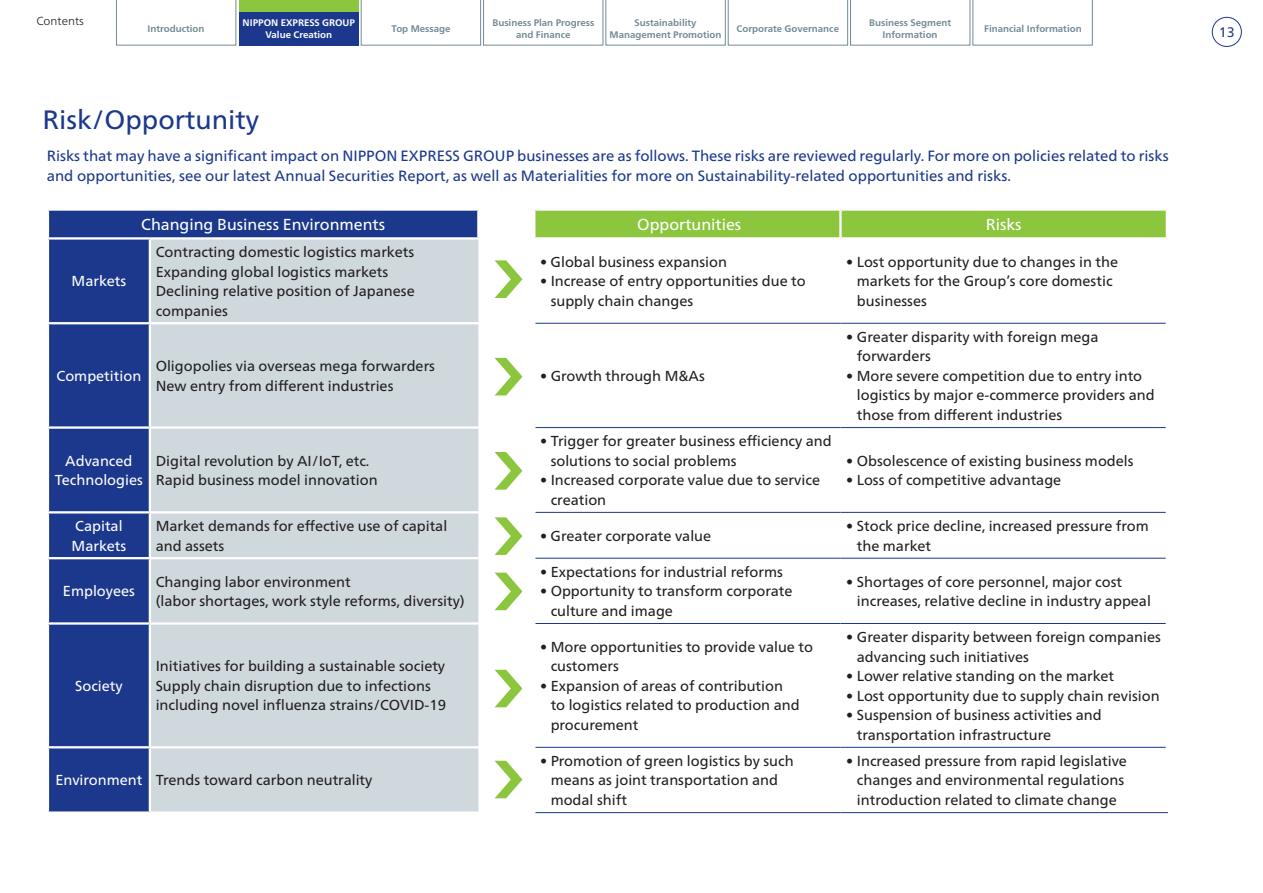
<style>
.page{position:relative;width:1263px;height:893px;background:#fff}
.page>*{position:absolute;margin:0;border:0;box-sizing:border-box;transform-origin:0 0}
.t1{font:26.55px "Frutiger Neue LT Pro";color:#1b388c}
.t2{font:15.9px "Frutiger Neue LT Pro";color:#fff}
.t3{font:14.85px/19.5px "Frutiger Neue LT Pro";color:#1b388c}
.t4{font:14.4px/19.5px "Frutiger Neue LT Pro";color:#231f20}
.t5{font:14.4px/19.5px "Frutiger Neue LT Pro";color:#fff;text-align:center}
.t6{font:13.8px "Frutiger Neue LT Pro";color:#1b388c}
.t7{font:300 11.7px "Frutiger Neue LT Pro";color:#231f20}
.t8{font:700 9.6px/12px "Frutiger Neue LT Pro";color:#738a95;text-align:center}
.t9{font:700 9.6px/12px "Frutiger Neue LT Pro";color:#fff;text-align:center}
</style>
<div class="page">
<div style="left:49px;top:211px;width:428px;height:600px;background:#1b388c"></div>
<div style="left:535px;top:211px;width:631px;height:26px;background:#8bc63e"></div>
<div style="left:151px;top:240px;width:327px;height:571px;background:#cfd8dd"></div>
<hr style="left:839px;top:211px;width:3px;height:26px;background:#fff">
<hr style="left:47px;top:237px;width:103px;height:3px;background:#fff">
<hr style="left:150px;top:237px;width:328px;height:3px;background:#fff">
<hr style="left:149px;top:240px;width:2px;height:82px;background:#fff">
<hr style="left:47px;top:322px;width:103px;height:2px;background:#fff">
<hr style="left:150px;top:322px;width:328px;height:2px;background:#fff">
<hr style="left:149px;top:324px;width:2px;height:102px;background:#fff">
<hr style="left:47px;top:426px;width:103px;height:3px;background:#fff">
<hr style="left:150px;top:426px;width:328px;height:3px;background:#fff">
<hr style="left:149px;top:429px;width:2px;height:82px;background:#fff">
<hr style="left:47px;top:511px;width:103px;height:2px;background:#fff">
<hr style="left:150px;top:511px;width:328px;height:2px;background:#fff">
<hr style="left:149px;top:513px;width:2px;height:44px;background:#fff">
<hr style="left:47px;top:557px;width:103px;height:2px;background:#fff">
<hr style="left:150px;top:557px;width:328px;height:2px;background:#fff">
<hr style="left:149px;top:559px;width:2px;height:63px;background:#fff">
<hr style="left:47px;top:622px;width:103px;height:3px;background:#fff">
<hr style="left:150px;top:622px;width:328px;height:3px;background:#fff">
<hr style="left:149px;top:625px;width:2px;height:121px;background:#fff">
<hr style="left:47px;top:746px;width:103px;height:2px;background:#fff">
<hr style="left:150px;top:746px;width:328px;height:2px;background:#fff">
<hr style="left:149px;top:748px;width:2px;height:63px;background:#fff">
<hr style="left:535px;top:323px;width:305px;height:1px;background:#1b388c">
<hr style="left:840px;top:323px;width:326px;height:1px;background:#1b388c">
<hr style="left:535px;top:427px;width:305px;height:1px;background:#1b388c">
<hr style="left:840px;top:427px;width:326px;height:1px;background:#1b388c">
<hr style="left:535px;top:512px;width:305px;height:1px;background:#1b388c">
<hr style="left:840px;top:512px;width:326px;height:1px;background:#1b388c">
<hr style="left:535px;top:558px;width:305px;height:1px;background:#1b388c">
<hr style="left:840px;top:558px;width:326px;height:1px;background:#1b388c">
<hr style="left:535px;top:623px;width:305px;height:1px;background:#1b388c">
<hr style="left:840px;top:623px;width:326px;height:1px;background:#1b388c">
<hr style="left:535px;top:747px;width:305px;height:1px;background:#1b388c">
<hr style="left:840px;top:747px;width:326px;height:1px;background:#1b388c">
<hr style="left:535px;top:812px;width:305px;height:1px;background:#1b388c">
<hr style="left:840px;top:812px;width:328px;height:1px;background:#1b388c">
<svg style="left:495px;top:761px;width:27px;height:37px"></svg>
<svg style="left:495px;top:670px;width:27px;height:37px"></svg>
<svg style="left:495px;top:573px;width:27px;height:37px"></svg>
<svg style="left:495px;top:517px;width:27px;height:38px"></svg>
<svg style="left:495px;top:452px;width:27px;height:38px"></svg>
<svg style="left:495px;top:358px;width:27px;height:37px"></svg>
<svg style="left:495px;top:260px;width:27px;height:38px"></svg>
<div style="left:1212px;top:17px;width:30px;height:30px;border:1px solid #1b388c;border-radius:50%"></div>
<div style="left:239px;top:0;width:119px;height:45px;background:#1b388c"></div>
<div style="left:239px;top:0;width:119px;height:11px;background:#8bc63e"></div>
<svg style="left:361px;top:0;width:731px;height:45px"></svg>
<svg style="left:116px;top:0;width:120px;height:45px"></svg>
<p class="t7" style="left:36px;top:14px;width:49px">Contents</p>
<p class="t8" style="left:147px;top:23px;width:59px">Introduction</p>
<p class="t9" style="left:243px;top:16px;width:114px">NIPPON EXPRESS GROUP<br>Value Creation</p>
<p class="t8" style="left:392px;top:23px;width:60px">Top Message</p>
<p class="t8" style="left:492px;top:16px;width:103px">Business Plan Progress and Finance</p>
<p class="t8" style="left:610px;top:16px;width:113px">Sustainability<br>Management Promotion</p>
<p class="t8" style="left:737px;top:23px;width:104px">Corporate Governance</p>
<p class="t8" style="left:869px;top:16px;width:84px">Business Segment<br>Information</p>
<p class="t8" style="left:984px;top:23px;width:99px">Financial Information</p>
<p class="t1" style="left:43px;top:103px;width:218px">Risk/Opportunity</p>
<p class="t3" style="left:47px;top:146px;width:1123px">Risks that may have a significant impact on NIPPON EXPRESS GROUP businesses are as follows. These risks are reviewed regularly. For more on policies related to risks and opportunities, see our latest Annual Securities Report, as well as Materialities for more on Sustainability-related opportunities and risks.</p>
<p class="t5" style="left:72px;top:271px;width:56px">Markets</p>
<p class="t2" style="left:141px;top:214px;width:245px">Changing Business Environments</p>
<p class="t2" style="left:637px;top:214px;width:106px">Opportunities</p>
<p class="t2" style="left:986px;top:214px;width:37px">Risks</p>
<p class="t4" style="left:156px;top:242px;width:260px">Contracting domestic logistics markets</p>
<p class="t4" style="left:156px;top:262px;width:234px">Expanding global logistics markets</p>
<p class="t4" style="left:156px;top:281px;width:261px">Declining relative position of Japanese companies</p>
<p class="t4" style="left:540px;top:252px;width:188px">• Global business expansion</p>
<p class="t4" style="left:551px;top:271px;width:257px;text-indent:-11px">• Increase of entry opportunities due to supply chain changes</p>
<p class="t4" style="left:857px;top:252px;width:263px;text-indent:-11px">• Lost opportunity due to changes in the markets for the Group’s core domestic businesses</p>
<p class="t5" style="left:57px;top:366px;width:86px">Competition</p>
<p class="t4" style="left:156px;top:356px;width:281px">Oligopolies via overseas mega forwarders</p>
<p class="t4" style="left:156px;top:376px;width:239px">New entry from different industries</p>
<p class="t5" style="left:55px;top:451px;width:90px">Advanced<br>Technologies</p>
<p class="t4" style="left:156px;top:451px;width:215px">Digital revolution by AI/IoT, etc.</p>
<p class="t4" style="left:156px;top:470px;width:223px">Rapid business model innovation</p>
<p class="t4" style="left:540px;top:366px;width:166px">• Growth through M&amp;As</p>
<p class="t4" style="left:551px;top:431px;width:283px;text-indent:-11px">• Trigger for greater business efficiency and solutions to social problems</p>
<p class="t4" style="left:551px;top:470px;width:271px;text-indent:-11px">• Increased corporate value due to service creation</p>
<p class="t4" style="left:857px;top:327px;width:243px;text-indent:-11px">• Greater disparity with foreign mega forwarders</p>
<p class="t4" style="left:857px;top:366px;width:299px;text-indent:-11px">• More severe competition due to entry into logistics by major e-commerce providers and those from different industries</p>
<p class="t4" style="left:846px;top:451px;width:289px">• Obsolescence of existing business models</p>
<p class="t4" style="left:846px;top:470px;width:217px">• Loss of competitive advantage</p>
<p class="t5" style="left:72px;top:516px;width:56px;text-align:left">Capital<br>Markets</p>
<p class="t4" style="left:156px;top:516px;width:293px">Market demands for effective use of capital and assets</p>
<p class="t4" style="left:540px;top:526px;width:173px">• Greater corporate value</p>
<p class="t4" style="left:857px;top:516px;width:293px;text-indent:-11px">• Stock price decline, increased pressure from the market</p>
<p class="t5" style="left:63px;top:581px;width:74px">Employees</p>
<p class="t4" style="left:156px;top:572px;width:311px">Changing labor environment<br>(labor shortages, work style reforms, diversity)</p>
<p class="t4" style="left:540px;top:562px;width:244px">• Expectations for industrial reforms</p>
<p class="t4" style="left:551px;top:581px;width:243px;text-indent:-11px">• Opportunity to transform corporate culture and image</p>
<p class="t4" style="left:857px;top:572px;width:296px;text-indent:-11px">• Shortages of core personnel, major cost increases, relative decline in industry appeal</p>
<p class="t5" style="left:75px;top:676px;width:49px">Society</p>
<p class="t4" style="left:156px;top:656px;width:291px">Initiatives for building a sustainable society</p>
<p class="t4" style="left:156px;top:676px;width:292px">Supply chain disruption due to infections including novel influenza strains/COVID-19</p>
<p class="t5" style="left:55px;top:770px;width:89px">Environment</p>
<p class="t4" style="left:156px;top:770px;width:218px">Trends toward carbon neutrality</p>
<p class="t4" style="left:551px;top:637px;width:264px;text-indent:-11px">• More opportunities to provide value to customers</p>
<p class="t4" style="left:551px;top:676px;width:250px;text-indent:-11px">• Expansion of areas of contribution to logistics related to production and procurement</p>
<p class="t4" style="left:857px;top:627px;width:306px;text-indent:-11px">• Greater disparity between foreign companies advancing such initiatives</p>
<p class="t4" style="left:846px;top:666px;width:269px">• Lower relative standing on the market</p>
<p class="t4" style="left:846px;top:686px;width:315px">• Lost opportunity due to supply chain revision</p>
<p class="t4" style="left:857px;top:705px;width:246px;text-indent:-11px">• Suspension of business activities and transportation infrastructure</p>
<p class="t4" style="left:551px;top:751px;width:245px;text-indent:-11px">• Promotion of green logistics by such means as joint transportation and modal shift</p>
<p class="t4" style="left:846px;top:751px;width:282px;text-align:center">• Increased pressure from rapid legislative changes and environmental regulations introduction related to climate change</p>
<p class="t6" style="left:1219px;top:23px;width:18px">13</p>
</div>
